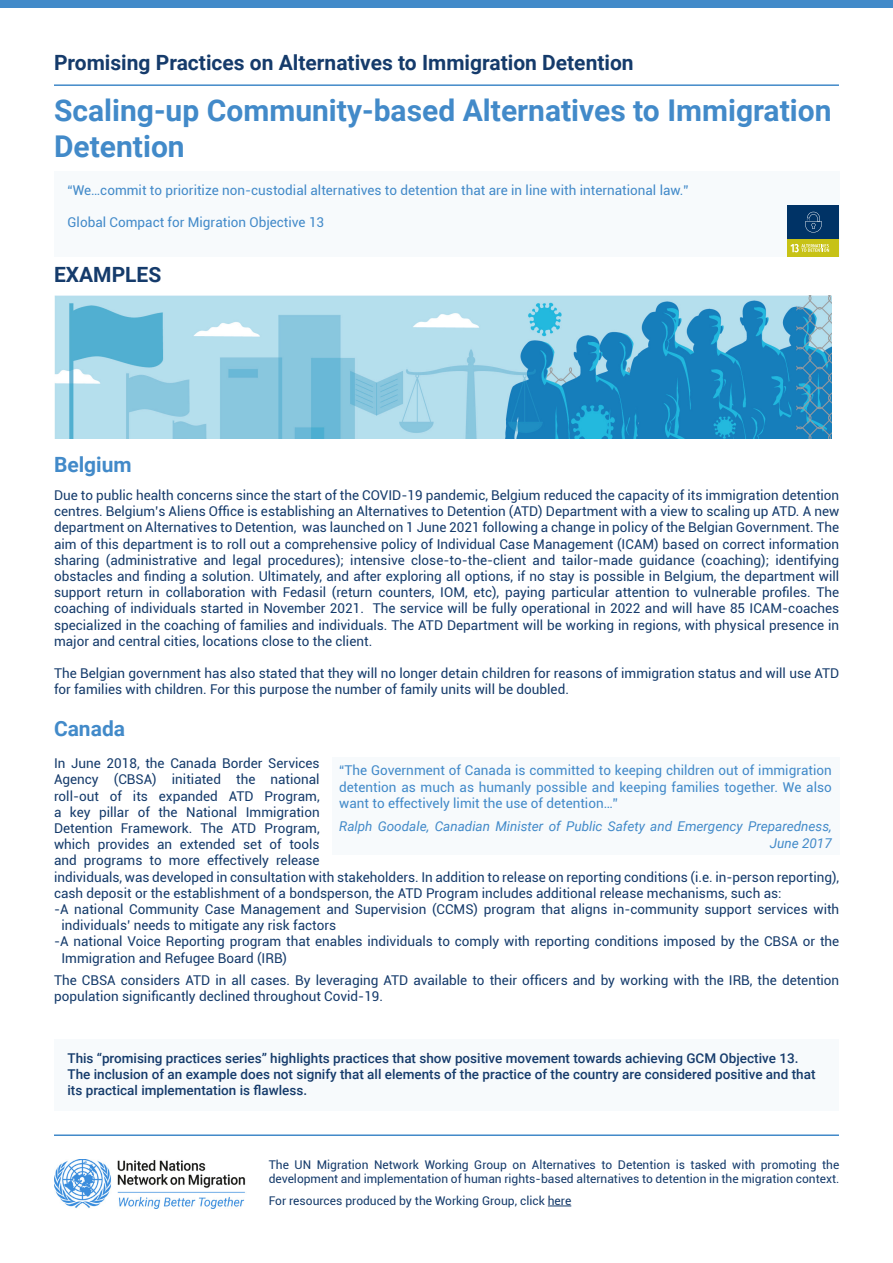
<style>
.page{position:relative;width:893px;height:1263px;background:#fff}
.page>*{position:absolute;margin:0;border:0;box-sizing:border-box;transform-origin:0 0}
.t1{font:700 30px/36px "Roboto";color:#428ac9}
.t2{font:700 21px "Roboto";color:#153b6b}
.t3{font:700 21px "Roboto";color:#428ac9}
.t4{font:13.5px/16.2px "Roboto";color:#153b6b}
.t5{font:13.5px/16.2px "Roboto";color:#428ac9;text-align:justify}
.t6{font:500 13.5px/16.2px "Roboto";color:#153b6b}
.t7{font:italic 13.5px/16.2px "Roboto";color:#428ac9;text-align:right}
.t8{font:12px/14.4px "Roboto";color:#153b6b}
</style>
<div class="page">
<div style="left:54px;top:171px;width:785px;height:86px;background:#f7fafc"></div>
<div style="left:332px;top:758px;width:507px;height:97px;background:#f7fafc"></div>
<div style="left:54px;top:1039px;width:785px;height:72px;background:#f7fafc"></div>
<img style="left:55px;top:296px;width:776px;height:142px">
<hr style="left:54px;top:84px;width:785px;height:2px;background:#428ac9">
<div style="left:0;top:0;width:893px;height:8px;background:#428ac9"></div>
<img style="left:54px;top:1160px;width:192px;height:48px">
<hr style="left:54px;top:1134px;width:785px;height:2px;background:#428ac9">
<div style="left:788px;top:205px;width:51px;height:34px;background:#036"></div>
<div style="left:788px;top:239px;width:51px;height:18px;background:#c7c216"></div>
<svg style="left:790px;top:244px;width:39px;height:8px"></svg>
<svg style="left:805px;top:212px;width:17px;height:21px"></svg>
<svg style="left:548px;top:1206px;width:23px;height:1px"></svg>
<p class="t2" style="left:54px;top:48px;width:581px">Promising Practices on Alternatives to Immigration Detention</p>
<p class="t1" style="left:54px;top:91px;width:779px">Scaling-up Community-based Alternatives to Immigration<br>Detention</p>
<p class="t5" style="left:68px;top:181px;width:623px">“We…commit to prioritize non-custodial alternatives to detention that are in line with international law.”</p>
<p class="t5" style="left:68px;top:214px;width:258px">Global Compact for Migration Objective 13</p>
<p class="t2" style="left:54px;top:260px;width:109px">EXAMPLES</p>
<p class="t3" style="left:54px;top:450px;width:79px">Belgium</p>
<p class="t4" style="left:54px;top:487px;width:787px;text-align:justify">Due to public health concerns since the start of the COVID-19 pandemic, Belgium reduced the capacity of its immigration detention centres. Belgium’s Aliens Office is establishing an Alternatives to Detention (ATD) Department with a view to scaling up ATD. A new department on Alternatives to Detention, was launched on 1 June 2021 following a change in policy of the Belgian Government. The aim of this department is to roll out a comprehensive policy of Individual Case Management (ICAM) based on correct information sharing (administrative and legal procedures); intensive close-to-the-client and tailor-made guidance (coaching); identifying obstacles and finding a solution. Ultimately, and after exploring all options, if no stay is possible in Belgium, the department will support return in collaboration with Fedasil (return counters, IOM, etc), paying particular attention to vulnerable profiles. The coaching of individuals started in November 2021. The service will be fully operational in 2022 and will have 85 ICAM-coaches specialized in the coaching of families and individuals. The ATD Department will be working in regions, with physical presence in major and central cities, locations close to the client.</p>
<p class="t4" style="left:54px;top:665px;width:787px">The Belgian government has also stated that they will no longer detain children for reasons of immigration status and will use ATD for families with children. For this purpose the number of family units will be doubled.</p>
<p class="t3" style="left:54px;top:714px;width:73px">Canada</p>
<p class="t4" style="left:54px;top:755px;width:787px">In June 2018, the Canada Border Services<br>Agency (CBSA) initiated the national<br>roll-out of its expanded ATD Program,<br>a key pillar of the National Immigration<br>Detention Framework. The ATD Program,<br>which provides an extended set of tools<br>and programs to more effectively release<br>individuals, was developed in consultation with stakeholders. In addition to release on reporting conditions (i.e. in-person reporting), cash deposit or the establishment of a bondsperson, the ATD Program includes additional release mechanisms, such as:</p>
<p class="t4" style="left:62px;top:901px;width:779px;text-indent:-8px">-A national Community Case Management and Supervision (CCMS) program that aligns in-community support services with individuals’ needs to mitigate any risk factors</p>
<p class="t4" style="left:62px;top:933px;width:779px;text-indent:-8px">-A national Voice Reporting program that enables individuals to comply with reporting conditions imposed by the CBSA or the<br>Immigration and Refugee Board (IRB)</p>
<p class="t4" style="left:54px;top:971px;width:787px">The CBSA considers ATD in all cases. By leveraging ATD available to their officers and by working with the IRB, the detention population significantly declined throughout Covid-19.</p>
<p class="t5" style="left:339px;top:762px;width:494px">“The Government of Canada is committed to keeping children out of immigration detention as much as humanly possible and keeping families together. We also want to effectively limit the use of detention…”</p>
<p class="t7" style="left:339px;top:818px;width:494px">Ralph Goodale, Canadian Minister of Public Safety and Emergency Preparedness,<br>June 2017</p>
<p class="t6" style="left:68px;top:1049px;width:732px">This “promising practices series” highlights practices that show positive movement towards achieving GCM Objective 13.</p>
<p class="t6" style="left:68px;top:1065px;width:749px">The inclusion of an example does not signify that all elements of the practice of the country are considered positive and that its practical implementation is flawless.</p>
<p class="t8" style="left:269px;top:1157px;width:572px">The UN Migration Network Working Group on Alternatives to Detention is tasked with promoting the development and implementation of human rights-based alternatives to detention in the migration context.</p>
<p class="t8" style="left:269px;top:1193px;width:304px">For resources produced by the Working Group, click here</p>
</div>
